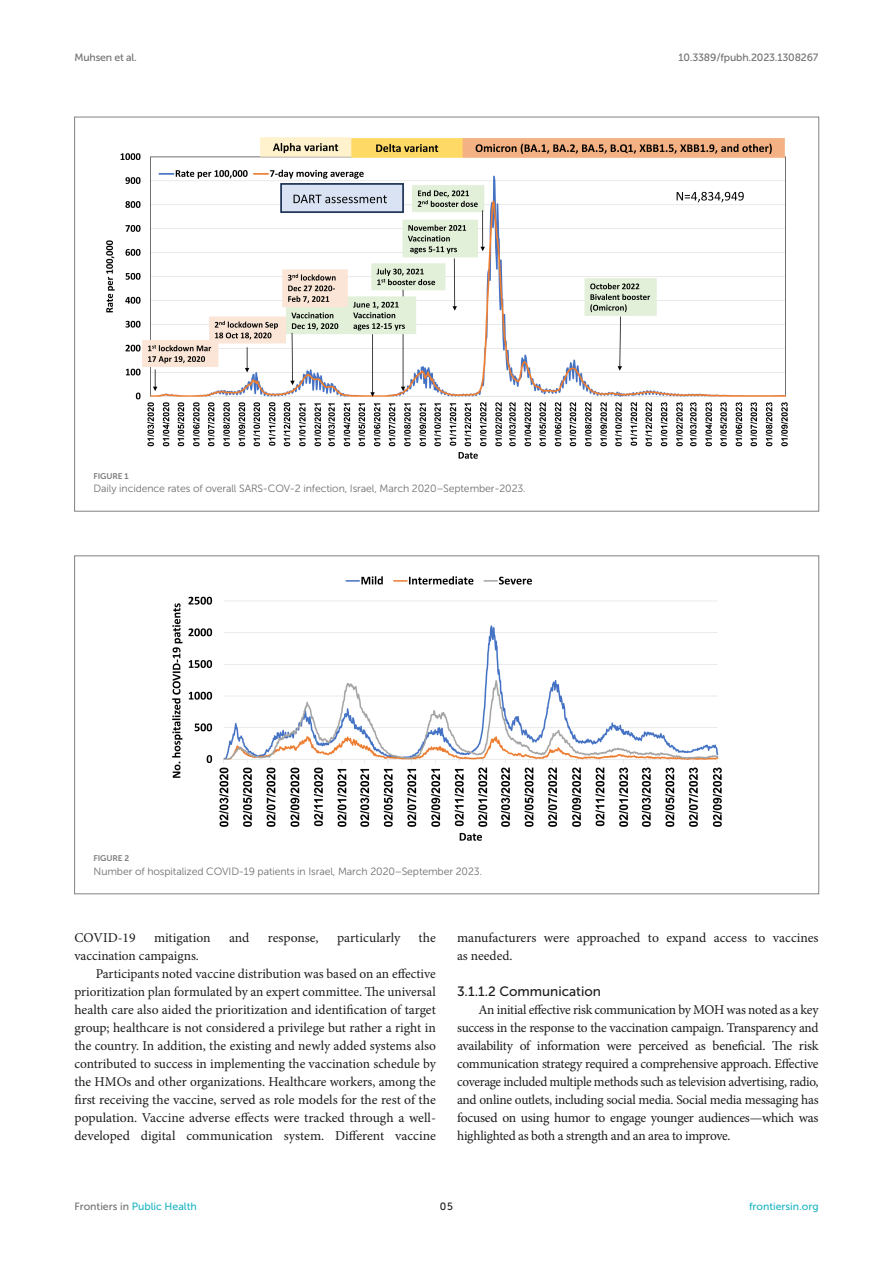
<style>
.page{position:relative;width:893px;height:1263px;background:#fff}
.page>*{position:absolute;margin:0;border:0;box-sizing:border-box;transform-origin:0 0}
.TEXT{font:13.5px/18px "Minion Pro";color:#1b1c1b;text-align:justify}
.TEXT_FLUSH{font:13.5px/18px "Minion Pro";letter-spacing:-.01em;color:#1b1c1b;text-align:justify}
.HEAD_4{font:13.5px "Museo Sans 500";color:#1b1c1b}
.FIG_LEG{font:10.5px "Museo Sans 300";letter-spacing:-.01em;color:#706f70}
.t1{font:10.5px "Museo Sans 500";color:#1db5c3}
.t2{font:10.5px "Museo Sans 500";letter-spacing:-.015em;color:#706f70}
.t3{font:10.5px "Museo Sans 500";color:#1b1c1b}
.FIG_HD{font:8.25px "Museo Sans 700";letter-spacing:-.01em;color:#7e7f7f}
.s1{color:#706f70}
</style>
<div class="page">
<img style="left:106px;top:137px;width:682px;height:322px">
<img style="left:172px;top:576px;width:550px;height:265px">
<p class="t2" style="left:74px;top:51px;width:64px">Muhsen et al.</p>
<p class="t2" style="left:679px;top:51px;width:141px">10.3389/fpubh.2023.1308267</p>
<p class="FIG_HD" style="left:94px;top:471px;width:37px">FIGURE 1</p>
<p class="FIG_LEG" style="left:94px;top:483px;width:434px">Daily incidence rates of overall SARS-COV-2 infection, Israel, March 2020–September-2023.</p>
<p class="FIG_HD" style="left:94px;top:854px;width:37px">FIGURE 2</p>
<p class="FIG_LEG" style="left:94px;top:866px;width:390px">Number of hospitalized COVID-19 patients in Israel, March 2020–September 2023.</p>
<p class="TEXT_FLUSH" style="left:74px;top:929px;width:63px">COVID-19</p>
<p class="TEXT_FLUSH" style="left:154px;top:929px;width:58px">mitigation</p>
<p class="TEXT_FLUSH" style="left:229px;top:929px;width:22px">and</p>
<p class="TEXT_FLUSH" style="left:268px;top:929px;width:52px">response,</p>
<p class="TEXT_FLUSH" style="left:337px;top:929px;width:65px">particularly</p>
<p class="TEXT_FLUSH" style="left:419px;top:929px;width:19px">the</p>
<p class="TEXT_FLUSH" style="left:74px;top:947px;width:126px">vaccination campaigns.</p>
<p class="TEXT" style="left:74px;top:965px;width:363px;text-indent:21px">Participants noted vaccine distribution was based on an effective prioritization plan formulated by an expert committee. The universal health care also aided the prioritization and identification of target group; healthcare is not considered a privilege but rather a right in the country. In addition, the existing and newly added systems also contributed to success in implementing the vaccination schedule by the HMOs and other organizations. Healthcare workers, among the first receiving the vaccine, served as role models for the rest of the population. Vaccine adverse effects were tracked through a well&shy;developed digital communication system. Different vaccine</p>
<p class="TEXT" style="left:457px;top:929px;width:363px">manufacturers were approached to expand access to vaccines as needed.</p>
<p class="HEAD_4" style="left:457px;top:984px;width:145px">3.1.1.2 Communication</p>
<p class="TEXT_FLUSH" style="left:457px;top:1001px;width:363px;text-indent:21px">An initial effective risk communication by MOH was noted as a key success in the response to the vaccination campaign. Transparency and availability of information were perceived as beneficial. The risk communication strategy required a comprehensive approach. Effective coverage included multiple methods such as television advertising, radio, and online outlets, including social media. Social media messaging has focused on using humor to engage younger audiences—which was highlighted as both a strength and an area to improve.</p>
<p class="t1" style="left:74px;top:1200px;width:124px"><span class="s1">Frontiers in</span> Public Health</p>
<p class="t3" style="left:440px;top:1200px;width:14px">05</p>
<p class="t1" style="left:749px;top:1200px;width:71px">frontiersin.org</p>
</div>
